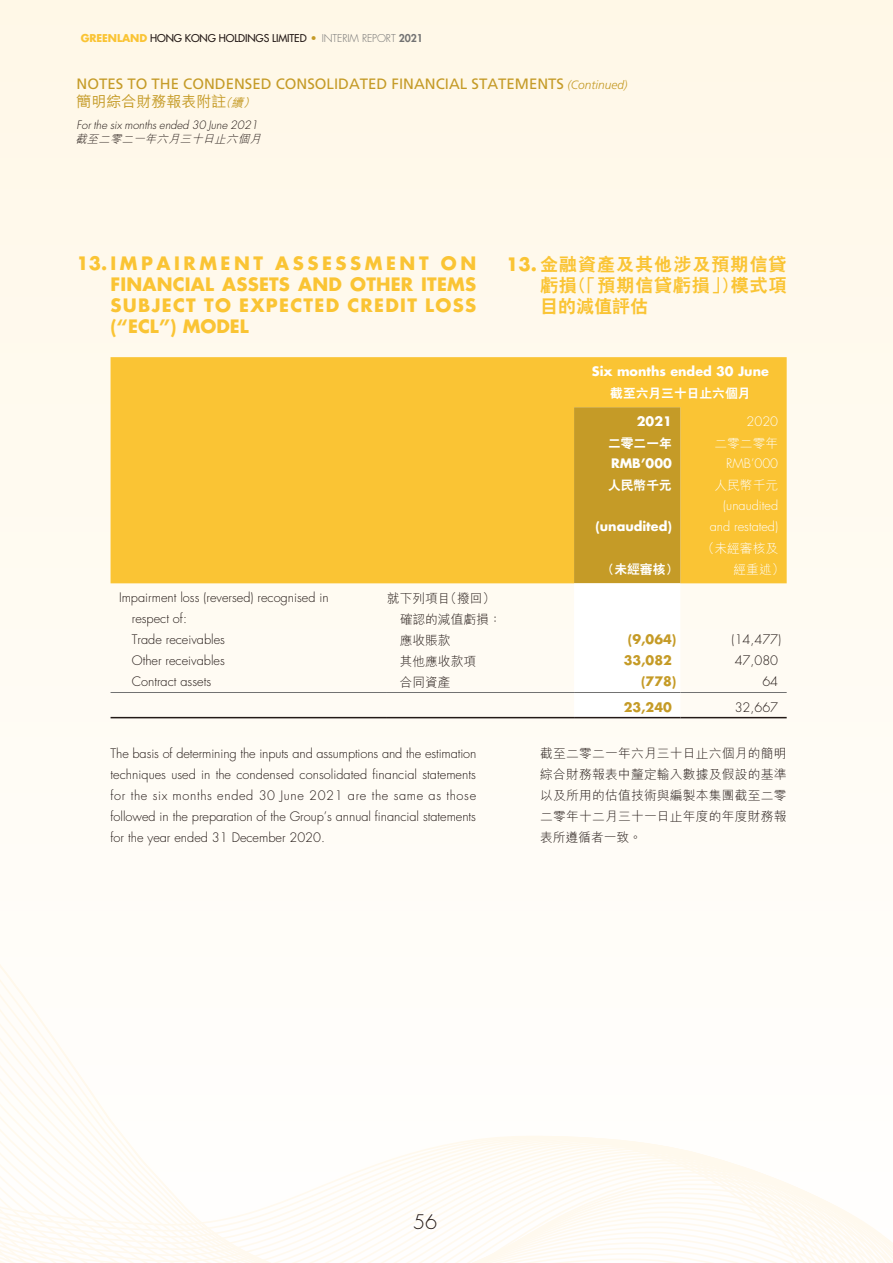
<style>
.page{position:relative;width:893px;height:1263px;background:#fffaef}
.page>*{position:absolute;margin:0;border:0;box-sizing:border-box;transform-origin:0 0}
.t1{font:300 19.5px "Futura Std";color:#231916}
.t2{font:700 18px/21px "Futura Std";letter-spacing:.075em;color:#fac434;text-align:justify}
.t3{font:800 18px/21px "C Hei 2 HK";letter-spacing:.05em;color:#fac434;text-align:justify}
.t4{font:15px "Frutiger LT Std";color:#c59b27}
.t5{font:500 15px "M Hei HK";color:#c59b27}
.t6{font:300 12.75px/21px "Futura Std";color:#231916}
.t7{font:300 12.75px/21px "M Hei HK";letter-spacing:.02em;color:#231916;text-align:justify}
.t8{font:700 12.75px "Futura Std";color:#fff}
.t9{font:300 12.75px/21px "Futura Std";color:#fff;text-align:right}
.t10{font:800 12.75px "C Hei 2 HK";color:#fff}
.t11{font:700 12.75px "Futura Std";color:#c59b27}
.t12{font:300 12.75px/21px "M Hei HK";color:#fff}
.t13{font:300 12.75px/21px "M Hei HK";color:#231916}
.t14{font:italic 300 11.25px "Futura Std";color:#231916}
.t15{font:italic 300 11.25px "M Hei HK";color:#231916}
.t16{font:500 10.5px "Futura Std";letter-spacing:-.01em;color:#231916}
.s1{font-weight:700;color:#fac434}
.s2{font-weight:300;color:#c59b27}
.s3{font-weight:300;color:#727272}
.s4{font-weight:800;color:#727272}
.s5{font-weight:300;font-style:italic;font-size:12px}
.s6{font-style:italic;font-size:12px}
.s7{font-family:"Futura Std";font-weight:700}
</style>
<div class="page">
<svg style="left:0;top:957px;width:893px;height:306px;fill:#fffdfa"></svg>
<div style="left:111px;top:357px;width:676px;height:226px;background:#fac434"></div>
<svg style="left:574px;top:407px;width:106px;height:310px"></svg>
<hr style="left:111px;top:692px;width:276px;height:1px;background:#727272">
<hr style="left:387px;top:692px;width:187px;height:1px;background:#727272">
<hr style="left:574px;top:692px;width:106px;height:1px;background:#727272">
<hr style="left:680px;top:692px;width:107px;height:1px;background:#727272">
<hr style="left:111px;top:717px;width:276px;height:1px;background:#231916">
<hr style="left:387px;top:717px;width:187px;height:1px;background:#231916">
<hr style="left:574px;top:717px;width:106px;height:1px;background:#231916">
<hr style="left:680px;top:717px;width:107px;height:1px;background:#231916">
<p class="t16" style="left:81px;top:32px;width:343px"><span class="s1">GREENLAND</span> HONG KONG HOLDINGS LIMITED <span class="s2">•</span> <span class="s3">INTERIM REPORT</span> <span class="s4">2021</span></p>
<p class="t4" style="left:77px;top:75px;width:552px">NOTES TO THE CONDENSED CONSOLIDATED FINANCIAL STATEMENTS <span class="s5">(Continued)</span></p>
<p class="t5" style="left:77px;top:90px;width:184px">簡明綜合財務報表附註<span class="s6">（續）</span></p>
<p class="t14" style="left:77px;top:118px;width:183px">For the six months ended 30 June 2021</p>
<p class="t15" style="left:75px;top:131px;width:191px">截至二零二一年六月三十日止六個月</p>
<h2 class="t2" style="left:111px;top:253px;width:367px;text-indent:-34px">13.IMPAIRMENT ASSESSMENT ON FINANCIAL ASSETS AND OTHER ITEMS SUBJECT TO EXPECTED CREDIT LOSS (“ECL”) MODEL</h2>
<h2 class="t3" style="left:540px;top:254px;width:248px;text-indent:-34px"><span class="s7">13.</span> 金融資產及其他涉及預期信貸虧損（「預期信貸虧損」）模式項目的減值評估</h2>
<p class="t8" style="left:592px;top:363px;width:179px">Six months ended 30 June</p>
<p class="t10" style="left:610px;top:384px;width:142px">截至六月三十日止六個月</p>
<p class="t8" style="left:637px;top:413px;width:36px">2021</p>
<p class="t9" style="left:746px;top:411px;width:33px">2020</p>
<p class="t10" style="left:608px;top:434px;width:65px">二零二一年</p>
<p class="t12" style="left:714px;top:432px;width:65px">二零二零年</p>
<p class="t8" style="left:611px;top:455px;width:62px">RMB’000</p>
<p class="t9" style="left:726px;top:453px;width:53px">RMB’000</p>
<p class="t10" style="left:608px;top:476px;width:65px">人民幣千元</p>
<p class="t12" style="left:714px;top:474px;width:65px">人民幣千元</p>
<p class="t8" style="left:595px;top:518px;width:78px">(unaudited)</p>
<p class="t9" style="left:710px;top:495px;width:70px">(unaudited and restated)</p>
<p class="t10" style="left:602px;top:560px;width:78px">（未經審核）</p>
<p class="t12" style="left:733px;top:537px;width:52px;text-indent:-32px">（未經審核及經重述）</p>
<p class="t6" style="left:132px;top:587px;width:198px;text-indent:-13px">Impairment loss (reversed) recognised in respect of:</p>
<p class="t13" style="left:400px;top:587px;width:103px;text-indent:-13px">就下列項目（撥回）確認的減值虧損：</p>
<p class="t6" style="left:132px;top:629px;width:95px">Trade receivables</p>
<p class="t7" style="left:400px;top:629px;width:52px">應收賬款</p>
<p class="t11" style="left:628px;top:631px;width:50px">(9,064)</p>
<p class="t6" style="left:732px;top:629px;width:51px">(14,477)</p>
<p class="t6" style="left:132px;top:650px;width:95px">Other receivables</p>
<p class="t7" style="left:400px;top:650px;width:78px">其他應收款項</p>
<p class="t11" style="left:624px;top:652px;width:50px">33,082</p>
<p class="t6" style="left:735px;top:650px;width:45px">47,080</p>
<p class="t6" style="left:132px;top:671px;width:81px">Contract assets</p>
<p class="t7" style="left:400px;top:671px;width:52px">合同資產</p>
<p class="t11" style="left:641px;top:673px;width:37px">(778)</p>
<p class="t6" style="left:762px;top:671px;width:17px">64</p>
<p class="t11" style="left:624px;top:698px;width:50px">23,240</p>
<p class="t6" style="left:735px;top:697px;width:45px">32,667</p>
<p class="t6" style="left:111px;top:743px;width:367px;text-align:justify">The basis of determining the inputs and assumptions and the estimation techniques used in the condensed consolidated financial statements for the six months ended 30 June 2021 are the same as those followed in the preparation of the Group’s annual financial statements for the year ended 31 December 2020.</p>
<p class="t7" style="left:540px;top:743px;width:248px">截至二零二一年六月三十日止六個月的簡明綜合財務報表中釐定輸入數據及假設的基準以及所用的估值技術與編製本集團截至二零二零年十二月三十一日止年度的年度財務報表所遵循者一致。</p>
<h1 class="t1" style="left:413px;top:1210px;width:25px">56</h1>
</div>
